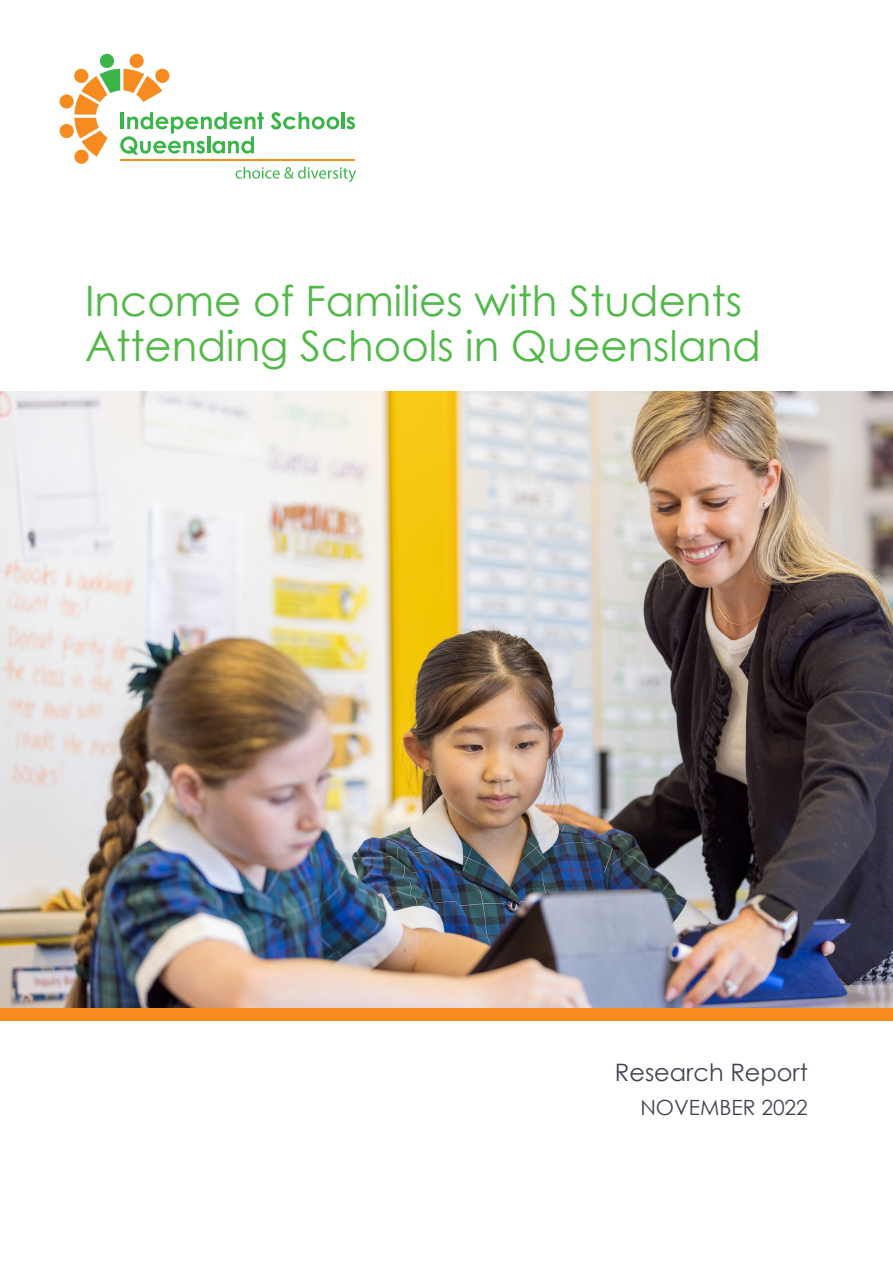
<style>
.page{position:relative;width:893px;height:1263px;background:#fff}
.page>*{position:absolute;margin:0;border:0;box-sizing:border-box;transform-origin:0 0}
.t1{font:42px/45px "Century Gothic";color:#51b948}
.t2{font:24px "Century Gothic";color:#424351}
.t3{font:21px "Century Gothic";color:#424351}
</style>
<div class="page">
<div style="left:0;top:1008px;width:893px;height:12px;background:#f68c1f"></div>
<svg style="left:236px;top:167px;width:120px;height:15px"></svg>
<hr style="left:121px;top:159px;width:234px;height:2px;background:#f68c1f">
<div style="left:100px;top:54px;width:14px;height:14px;background:#3ab54a;border-radius:50%"></div>
<div style="left:60px;top:94px;width:14px;height:15px;background:#f68c1f;border-radius:50%"></div>
<div style="left:60px;top:124px;width:14px;height:14px;background:#f68c1f;border-radius:50%"></div>
<div style="left:74px;top:150px;width:15px;height:14px;background:#f68c1f;border-radius:50%"></div>
<div style="left:130px;top:54px;width:14px;height:14px;background:#f68c1f;border-radius:50%"></div>
<svg style="left:271px;top:112px;width:68px;height:17px"></svg>
<hr style="left:341px;top:112px;width:4px;height:17px;background:#3ab54a">
<svg style="left:346px;top:117px;width:9px;height:12px"></svg>
<svg style="left:74px;top:69px;width:190px;height:88px"></svg>
<img style="left:0;top:391px;width:893px;height:617px">
<p class="t1" style="left:85px;top:278px;width:677px">Income of Families with Students<br>Attending Schools in Queensland</p>
<p class="t2" style="left:615px;top:1056px;width:195px">Research Report</p>
<p class="t3" style="left:640px;top:1092px;width:169px">NOVEMBER 2022</p>
</div>
